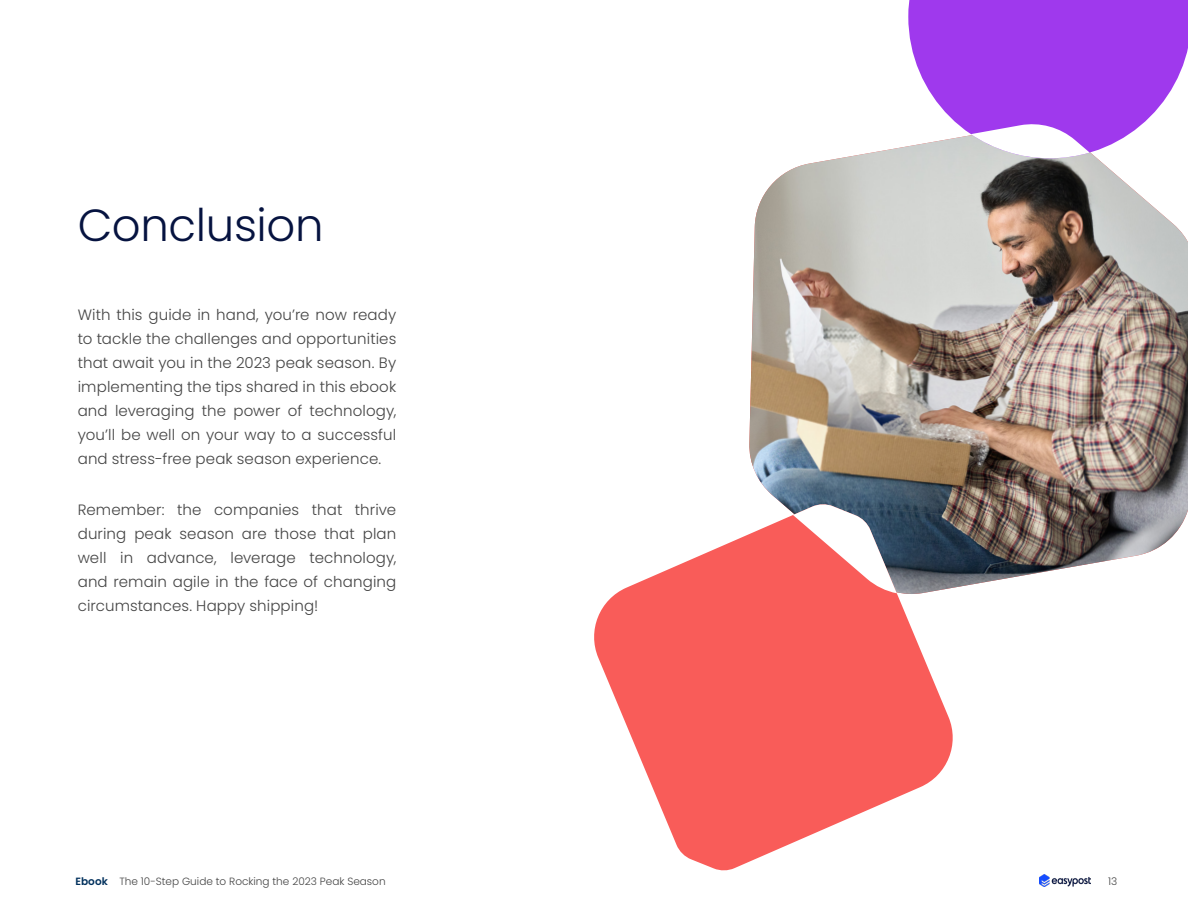
<style>
.page{position:relative;width:1188px;height:918px;background:#fff}
.page>*{position:absolute;margin:0;border:0;box-sizing:border-box;transform-origin:0 0}
.Heading_2{font:300 45px "Poppins";letter-spacing:-.005em;color:#061340}
.Paragraph{font:300 15px/24px "Poppins";letter-spacing:.01em;color:#444;text-align:justify}
.t1{font:300 10.5px "Poppins";color:#444}
.s1{font-weight:600;color:#00305c}
</style>
<div class="page">
<img style="left:1039px;top:875px;width:52px;height:12px">
<img style="left:749px;top:146px;width:439px;height:441px">
<svg style="left:594px;top:504px;width:366px;height:367px;fill:#f95c59"></svg>
<svg style="left:793px;top:504px;width:104px;height:89px"></svg>
<svg style="left:908px;top:0;width:280px;height:158px;fill:#9f39ed"></svg>
<svg style="left:971px;top:122px;width:119px;height:36px"></svg>
<p class="Heading_2" style="left:78px;top:199px;width:247px">Conclusion</p>
<p class="Paragraph" style="left:78px;top:302px;width:320px">With this guide in hand, you’re now ready to tackle the challenges and opportunities that await you in the 2023 peak season. By implementing the tips shared in this ebook and leveraging the power of technology, you’ll be well on your way to a successful and stress-free peak season experience.</p>
<p class="Paragraph" style="left:78px;top:497px;width:320px">Remember: the companies that thrive during peak season are those that plan well in advance, leverage technology, and remain agile in the face of changing circumstances. Happy shipping!</p>
<p class="t1" style="left:76px;top:875px;width:312px"><span class="s1">Ebook</span> The 10-Step Guide to Rocking the 2023 Peak Season</p>
<p class="t1" style="left:1108px;top:875px;width:11px">13</p>
</div>
